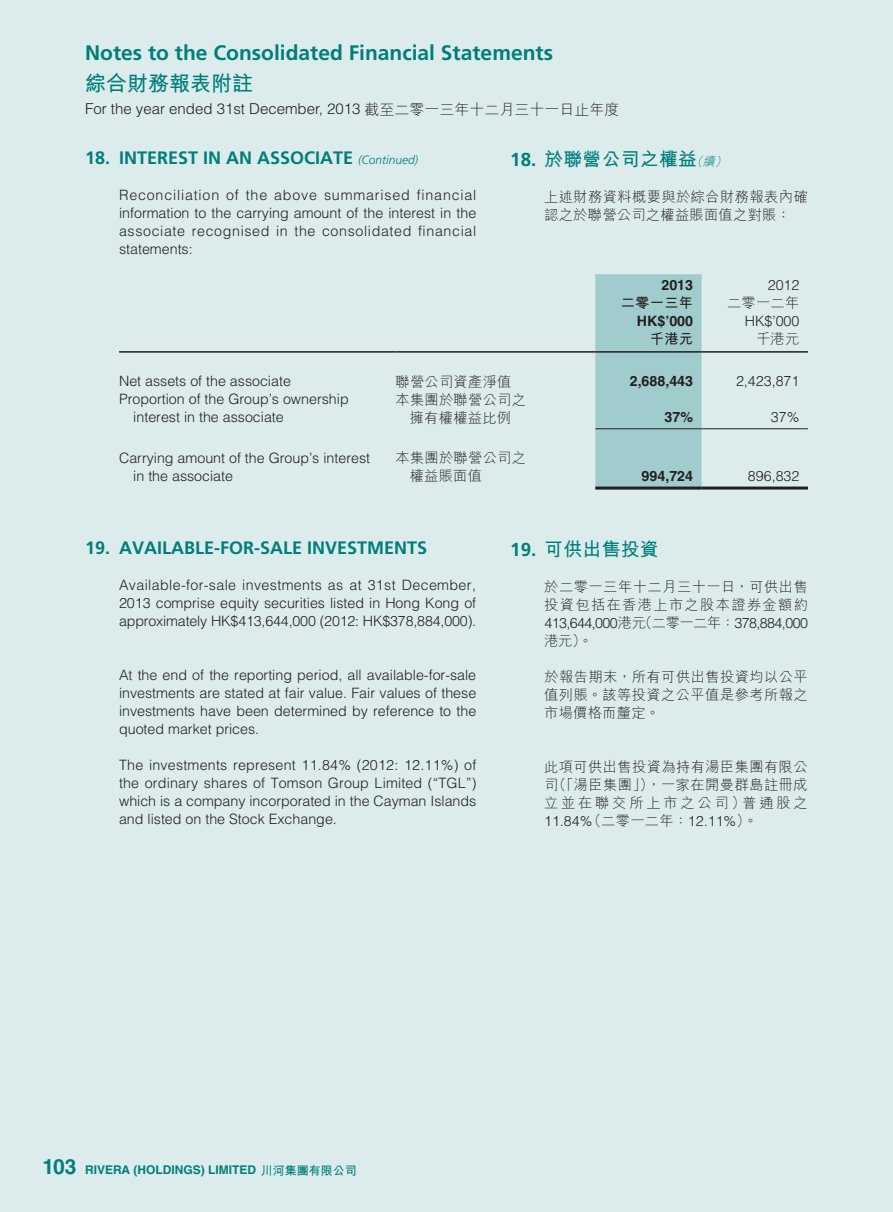
<style>
.page{position:relative;width:893px;height:1212px;background:#dcecec}
.page>*{position:absolute;margin:0;border:0;box-sizing:border-box;transform-origin:0 0}
.t1{font:700 21px "Frutiger LT Std";color:#007e7a}
.t2{font:700 21px "M Hei HK";color:#007e7a}
.t3{font:700 18.75px "M Hei HK";letter-spacing:.02em;color:#007e7a}
.t4{font:700 18px "Frutiger LT Std";color:#007e7a}
.t5{font:300 15px "Helvetica LT Std";color:#231f20}
.t6{font:300 14.25px/18px "Helvetica LT Std";color:#231f20;text-align:justify}
.t7{font:300 14.25px/18px "M Hei HK";letter-spacing:.03em;color:#231f20}
.t8{font:300 14.25px/18px "M Hei HK";letter-spacing:.095em;color:#231f20}
.t9{font:300 14.25px "Helvetica LT Std";letter-spacing:-.04em;color:#231f20}
.t10{font:700 14.25px "Helvetica LT Std";color:#231f20}
.t11{font:700 14.25px "M Hei HK";letter-spacing:.02em;color:#231f20}
.t12{font:700 12px "Helvetica LT Std";color:#007e7a}
.s1{font-family:"M Hei HK"}
.s2{font-weight:300;font-style:italic;font-size:12px}
.s3{font-family:"Frutiger LT Std"}
.s4{font-size:21px}
</style>
<div class="page">
<div style="left:595px;top:274px;width:107px;height:212px;background:#a0cccd"></div>
<hr style="left:119px;top:351px;width:276px;height:2px;background:#231f20">
<hr style="left:395px;top:351px;width:200px;height:2px;background:#231f20">
<hr style="left:595px;top:351px;width:107px;height:2px;background:#231f20">
<hr style="left:702px;top:351px;width:106px;height:2px;background:#231f20">
<hr style="left:595px;top:428px;width:107px;height:1px;background:#231f20">
<hr style="left:702px;top:428px;width:106px;height:1px;background:#231f20">
<hr style="left:595px;top:486px;width:107px;height:3px;background:#231f20">
<hr style="left:702px;top:486px;width:106px;height:3px;background:#231f20">
<h1 class="t1" style="left:85px;top:40px;width:469px">Notes to the Consolidated Financial Statements</h1>
<h1 class="t2" style="left:85px;top:68px;width:169px">綜合財務報表附註</h1>
<p class="t5" style="left:85px;top:100px;width:536px">For the year ended 31st December, 2013 <span class="s1">截至二零一三年十二月三十一日止年度</span></p>
<p class="t4" style="left:85px;top:147px;width:335px">18. INTEREST IN AN ASSOCIATE <span class="s2">(Continued)</span></p>
<p class="t6" style="left:119px;top:186px;width:359px">Reconciliation of the above summarised financial information to the carrying amount of the interest in the associate recognised in the consolidated financial statements:</p>
<h2 class="t3" style="left:510px;top:145px;width:221px"><span class="s3">18.</span> 於聯營公司之權益<span class="s2">（續）</span></h2>
<p class="t7" style="left:544px;top:187px;width:265px">上述財務資料概要與於綜合財務報表內確認之於聯營公司之權益賬面值之對賬：</p>
<p class="t10" style="left:661px;top:276px;width:33px">2013</p>
<p class="t6" style="left:768px;top:276px;width:33px">2012</p>
<p class="t11" style="left:621px;top:293px;width:74px">二零一三年</p>
<p class="t7" style="left:727px;top:294px;width:74px">二零一二年</p>
<p class="t10" style="left:637px;top:312px;width:58px">HK$’000</p>
<p class="t6" style="left:745px;top:312px;width:56px">HK$’000</p>
<p class="t11" style="left:650px;top:329px;width:45px">千港元</p>
<p class="t7" style="left:756px;top:330px;width:45px">千港元</p>
<p class="t6" style="left:119px;top:372px;width:173px">Net assets of the associate</p>
<p class="t7" style="left:395px;top:372px;width:117px">聯營公司資產淨值</p>
<p class="t10" style="left:630px;top:372px;width:65px">2,688,443</p>
<p class="t6" style="left:736px;top:372px;width:65px">2,423,871</p>
<p class="t6" style="left:133px;top:390px;width:217px;text-indent:-14px">Proportion of the Group’s ownership interest in the associate</p>
<p class="t7" style="left:395px;top:390px;width:132px;text-align:center">本集團於聯營公司之擁有權權益比例</p>
<p class="t10" style="left:665px;top:408px;width:30px">37%</p>
<p class="t6" style="left:771px;top:408px;width:30px">37%</p>
<p class="t6" style="left:133px;top:448px;width:238px;text-indent:-14px">Carrying amount of the Group’s interest in the associate</p>
<p class="t7" style="left:410px;top:449px;width:118px;text-indent:-14px">本集團於聯營公司之權益賬面值</p>
<p class="t10" style="left:642px;top:467px;width:53px">994,724</p>
<p class="t6" style="left:748px;top:466px;width:53px">896,832</p>
<p class="t4" style="left:85px;top:537px;width:344px">19. AVAILABLE-FOR-SALE INVESTMENTS</p>
<p class="t6" style="left:119px;top:575px;width:359px">Available-for-sale investments as at 31st December, 2013 comprise equity securities listed in Hong Kong of approximately HK$413,644,000 (2012: HK$378,884,000).</p>
<p class="t6" style="left:119px;top:665px;width:359px">At the end of the reporting period, all available-for-sale investments are stated at fair value. Fair values of these investments have been determined by reference to the quoted market prices.</p>
<p class="t6" style="left:119px;top:755px;width:359px">The investments represent 11.84% (2012: 12.11%) of the ordinary shares of Tomson Group Limited (“TGL”) which is a company incorporated in the Cayman Islands and listed on the Stock Exchange.</p>
<h2 class="t3" style="left:510px;top:535px;width:150px"><span class="s3">19.</span> 可供出售投資</h2>
<p class="t8" style="left:544px;top:577px;width:265px">於二零一三年十二月三十一日，可供出售投資包括在香港上市之股本證券金額約</p>
<p class="t9" style="left:544px;top:613px;width:265px">413,644,000<span class="s1">港元（二零一二年：</span>378,884,000</p>
<p class="t7" style="left:544px;top:631px;width:50px">港元）。</p>
<p class="t7" style="left:544px;top:667px;width:265px;text-align:justify">於報告期末，所有可供出售投資均以公平值列賬。該等投資之公平值是參考所報之市場價格而釐定。</p>
<p class="t7" style="left:544px;top:757px;width:265px;text-align:justify">此項可供出售投資為持有湯臣集團有限公司（「湯臣集團」），一家在開曼群島註冊成立並在聯交所上市之公司）普通股之</p>
<p class="t6" style="left:544px;top:811px;width:215px">11.84%<span class="s1">（二零一二年：</span>12.11%<span class="s1">）。</span></p>
<p class="t12" style="left:43px;top:1162px;width:316px"><span class="s4">103</span> RIVERA (HOLDINGS) LIMITED <span class="s1">川河集團有限公司</span></p>
</div>
